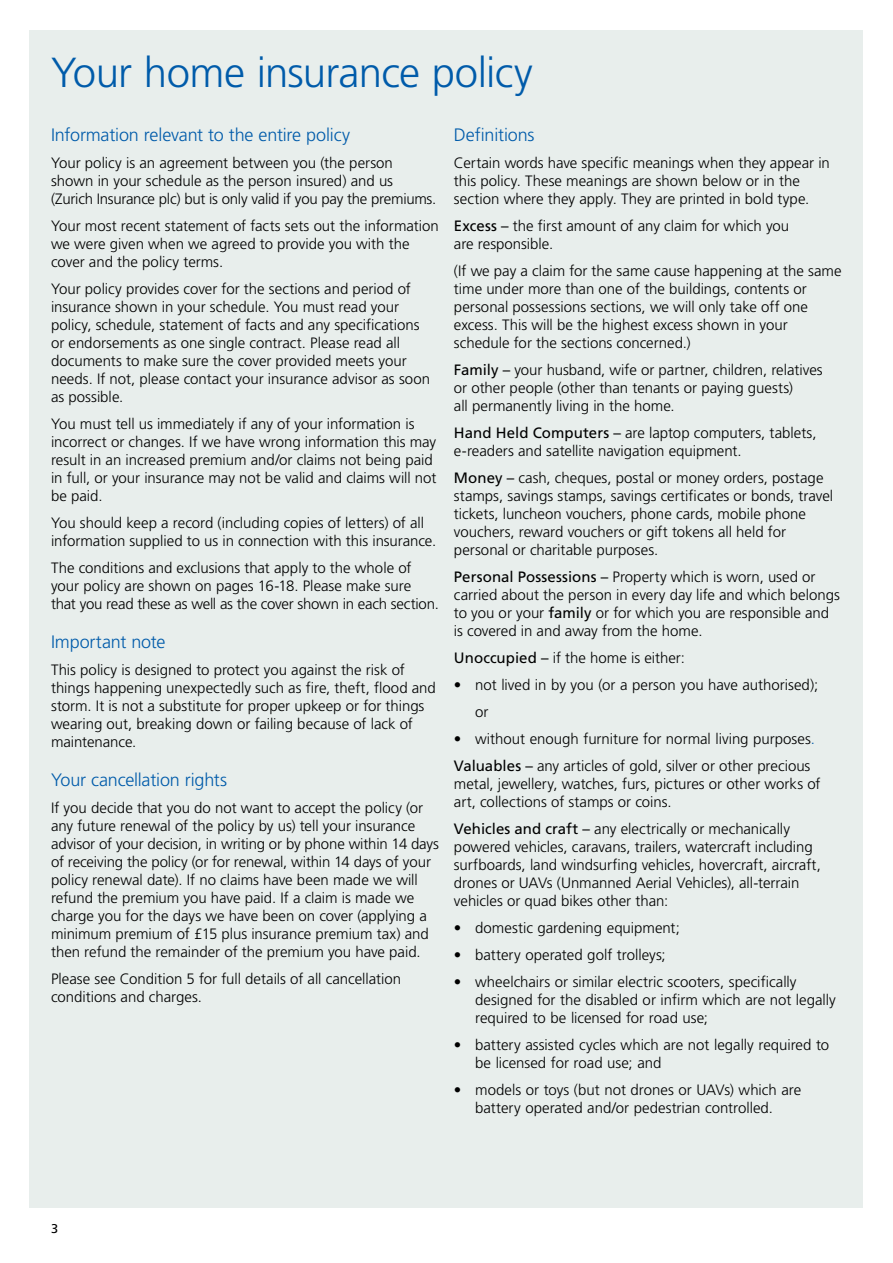
<style>
.page{position:relative;width:893px;height:1263px;background:#fff}
.page>*{position:absolute;margin:0;border:0;box-sizing:border-box;transform-origin:0 0}
.t1{font:300 42px "Frutiger LT Std";letter-spacing:-.02em;color:#005baa}
.t2{font:300 18px "Frutiger LT Std";letter-spacing:-.01em;color:#005baa}
.t3{font:300 15px/18px "Frutiger LT Std";color:#000}
.t4{font:12.75px "Frutiger LT Std";color:#000}
.s1{font-weight:400}
.s2{color:#005baa}
</style>
<div class="page">
<div style="left:30px;top:30px;width:833px;height:1178px;background:#e8eeec"></div>
<h1 class="t1" style="left:51px;top:49px;width:483px">Your home insurance policy</h1>
<p class="t2" style="left:51px;top:124px;width:301px">Information relevant to the entire policy</p>
<p class="t3" style="left:51px;top:154px;width:387px">Your policy is an agreement between you (the person shown in your schedule as the person insured) and us (Zurich Insurance plc) but is only valid if you pay the premiums.</p>
<p class="t3" style="left:51px;top:217px;width:389px">Your most recent statement of facts sets out the information we were given when we agreed to provide you with the cover and the policy terms.</p>
<p class="t3" style="left:51px;top:280px;width:381px">Your policy provides cover for the sections and period of insurance shown in your schedule. You must read your policy, schedule, statement of facts and any specifications or endorsements as one single contract. Please read all documents to make sure the cover provided meets your needs. If not, please contact your insurance advisor as soon as possible.</p>
<p class="t3" style="left:51px;top:415px;width:387px">You must tell us immediately if any of your information is incorrect or changes. If we have wrong information this may result in an increased premium and/or claims not being paid in full, or your insurance may not be valid and claims will not be paid.</p>
<p class="t3" style="left:51px;top:514px;width:387px">You should keep a record (including copies of letters) of all information supplied to us in connection with this insurance.</p>
<p class="t3" style="left:51px;top:559px;width:389px">The conditions and exclusions that apply to the whole of your policy are shown on pages 16-18. Please make sure that you read these as well as the cover shown in each section.</p>
<p class="t2" style="left:51px;top:631px;width:116px">Important note</p>
<p class="t3" style="left:51px;top:661px;width:386px">This policy is designed to protect you against the risk of things happening unexpectedly such as fire, theft, flood and storm. It is not a substitute for proper upkeep or for things wearing out, breaking down or failing because of lack of maintenance.</p>
<p class="t2" style="left:51px;top:769px;width:178px">Your cancellation rights</p>
<p class="t3" style="left:51px;top:799px;width:389px">If you decide that you do not want to accept the policy (or any future renewal of the policy by us) tell your insurance advisor of your decision, in writing or by phone within 14 days of receiving the policy (or for renewal, within 14 days of your policy renewal date). If no claims have been made we will refund the premium you have paid. If a claim is made we charge you for the days we have been on cover (applying a minimum premium of £15 plus insurance premium tax) and then refund the remainder of the premium you have paid.</p>
<p class="t3" style="left:51px;top:970px;width:352px">Please see Condition 5 for full details of all cancellation conditions and charges.</p>
<p class="t2" style="left:454px;top:124px;width:82px">Definitions</p>
<p class="t3" style="left:454px;top:154px;width:377px">Certain words have specific meanings when they appear in this policy. These meanings are shown below or in the section where they apply. They are printed in bold type.</p>
<p class="t3" style="left:454px;top:217px;width:337px"><span class="s1">Excess –</span> the first amount of any claim for which you are responsible.</p>
<p class="t3" style="left:454px;top:262px;width:389px">(If we pay a claim for the same cause happening at the same time under more than one of the buildings, contents or personal possessions sections, we will only take off one excess. This will be the highest excess shown in your schedule for the sections concerned.)</p>
<p class="t3" style="left:454px;top:361px;width:370px"><span class="s1">Family –</span> your husband, wife or partner, children, relatives or other people (other than tenants or paying guests)<br>all permanently living in the home.</p>
<p class="t3" style="left:454px;top:424px;width:364px"><span class="s1">Hand Held Computers –</span> are laptop computers, tablets, e-readers and satellite navigation equipment.</p>
<p class="t3" style="left:454px;top:469px;width:381px"><span class="s1">Money –</span> cash, cheques, postal or money orders, postage stamps, savings stamps, savings certificates or bonds, travel tickets, luncheon vouchers, phone cards, mobile phone vouchers, reward vouchers or gift tokens all held for personal or charitable purposes.</p>
<p class="t3" style="left:454px;top:568px;width:387px"><span class="s1">Personal Possessions –</span> Property which is worn, used or carried about the person in every day life and which belongs to you or your <span class="s1">family</span> or for which you are responsible and is covered in and away from the home.</p>
<p class="t3" style="left:454px;top:649px;width:233px"><span class="s1">Unoccupied –</span> if the home is either:</p>
<p class="t3" style="left:475px;top:671px;width:345px;line-height:27px;text-indent:-21px">• not lived in by you (or a person you have authorised); or</p>
<p class="t3" style="left:454px;top:725px;width:363px;line-height:27px">• without enough furniture for normal living purposes<span class="s2">.<br></span><span class="s1">Valuables –</span> any articles of gold, silver or other precious</p>
<p class="t3" style="left:454px;top:775px;width:368px">metal, jewellery, watches, furs, pictures or other works of art, collections of stamps or coins.</p>
<p class="t3" style="left:454px;top:820px;width:368px"><span class="s1">Vehicles and craft –</span> any electrically or mechanically powered vehicles, caravans, trailers, watercraft including surfboards, land windsurfing vehicles, hovercraft, aircraft, drones or UAVs (Unmanned Aerial Vehicles), all-terrain vehicles or quad bikes other than:</p>
<p class="t3" style="left:454px;top:919px;width:227px">• domestic gardening equipment;</p>
<p class="t3" style="left:454px;top:946px;width:213px">• battery operated golf trolleys;</p>
<p class="t3" style="left:475px;top:973px;width:362px;text-indent:-21px">• wheelchairs or similar electric scooters, specifically designed for the disabled or infirm which are not legally required to be licensed for road use;</p>
<p class="t3" style="left:475px;top:1036px;width:356px;text-indent:-21px">• battery assisted cycles which are not legally required to be licensed for road use; and</p>
<p class="t3" style="left:454px;top:1081px;width:349px;text-align:center">• models or toys (but not drones or UAVs) which are battery operated and/or pedestrian controlled.</p>
<p class="t4" style="left:51px;top:1221px;width:9px">3</p>
</div>
